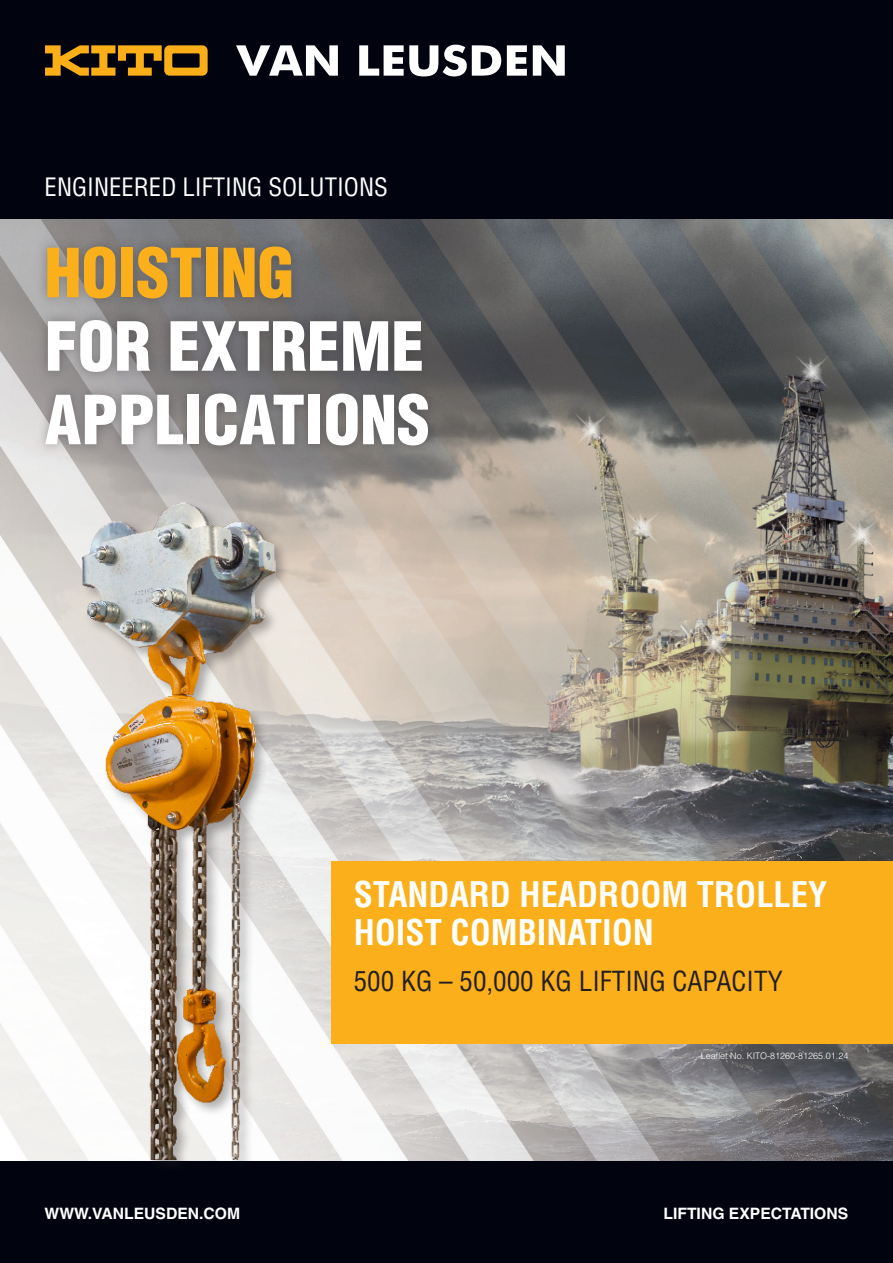
<style>
.page{position:relative;width:893px;height:1263px;background:#fff}
.page>*{position:absolute;margin:0;border:0;box-sizing:border-box;transform-origin:0 0}
.t1{font:900 condensed 66px/73.5px "Helvetica LT Std";color:#fff}
.t2{font:900 condensed 66px "Helvetica LT Std";color:#fbb01b}
.kop_2_wit{font:700 condensed 34.5px/37.5px "Helvetica LT Std";color:#fff}
.kop_2_zwart{font:condensed 27px "Helvetica LT Std";color:#231f20}
.t3{font:condensed 24.75px "Helvetica LT Std";color:#fff}
.t4{font:700 15.75px "Helvetica LT Std";color:#fff}
.t5{font:300 9px "Helvetica LT Std";color:#fff}
</style>
<div class="page">
<div style="left:0;top:0;width:893px;height:219px;background:#01030e"></div>
<img style="left:0;top:219px;width:893px;height:942px">
<div style="left:0;top:1161px;width:893px;height:102px;background:#01030e"></div>
<div style="left:332px;top:861px;width:561px;height:183px;background:#fbb01b"></div>
<div style="left:35px;top:235px;width:404px;height:221px;background:#231f20;opacity:.35"></div>
<svg style="left:45px;top:45px;width:163px;height:31px"></svg>
<svg style="left:236px;top:45px;width:102px;height:31px"></svg>
<svg style="left:359px;top:45px;width:142px;height:31px"></svg>
<svg style="left:507px;top:45px;width:20px;height:31px"></svg>
<svg style="left:533px;top:45px;width:32px;height:31px"></svg>
<div style="left:80px;top:501px;width:210px;height:674px;background:#231f20;opacity:.35"></div>
<img style="left:50px;top:487px;width:273px;height:673px">
<p class="t3" style="left:45px;top:172px;width:345px">ENGINEERED LIFTING SOLUTIONS</p>
<h1 class="t2" style="left:45px;top:231px;width:251px">HOISTING</h1>
<h1 class="t1" style="left:45px;top:309px;width:387px">FOR EXTREME<br>APPLICATIONS</h1>
<p class="kop_2_wit" style="left:354px;top:876px;width:475px">STANDARD HEADROOM TROLLEY<br>HOIST COMBINATION</p>
<p class="kop_2_zwart" style="left:354px;top:964px;width:430px">500 KG – 50,000 KG LIFTING CAPACITY</p>
<p class="t5" style="left:701px;top:1050px;width:149px">Leaflet No. KITO-81260-81265.01.24</p>
<p class="t4" style="left:45px;top:1204px;width:197px">WWW.VANLEUSDEN.COM</p>
<p class="t4" style="left:663px;top:1204px;width:186px">LIFTING EXPECTATIONS</p>
</div>
